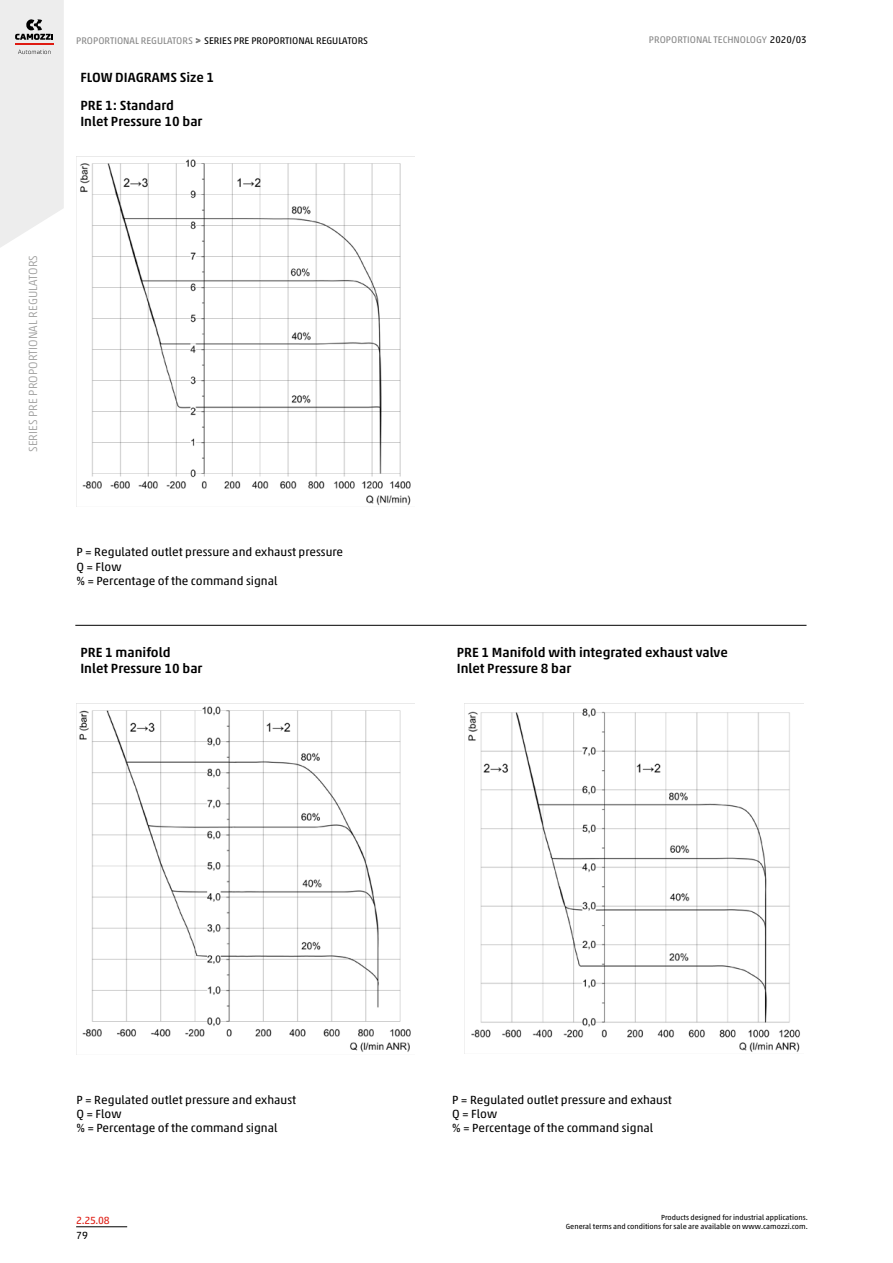
<style>
.page{position:relative;width:893px;height:1263px;background:#fff}
.page>*{position:absolute;margin:0;border:0;box-sizing:border-box;transform-origin:0 0}
.t1{font:500 13.5px/16.2px "Akko W1 G";color:#000}
.t2{font:12px/14.4px "Akko W1 G";color:#000}
.t3{font:300 12px "Akko W1 G";color:#9d9d9c}
.t4{font:10.5px "Akko W1 G";color:#df1b12}
.t5{font:10.5px "Akko W1 G";color:#000}
.t6{font:9.75px "Akko W1 G";color:#000}
.t7{font:9.75px "Akko W1 G";color:#878787}
.t8{font:7.5px/9px "Akko W1 G";color:#000;text-align:right}
.s1{color:#878787}
.s2{font-size:9px;color:#878787}
.s3{color:#000}
</style>
<div class="page">
<svg style="left:0;top:0;width:64px;height:248px;background:#eae9e9"></svg>
<hr style="left:76px;top:1226px;width:51px;height:1px;background:#000">
<img style="left:76px;top:156px;width:339px;height:351px">
<img style="left:76px;top:703px;width:339px;height:351px">
<img style="left:465px;top:703px;width:338px;height:349px">
<hr style="left:75px;top:625px;width:731px;height:1px;background:#000">
<p class="t6" style="left:76px;top:33px;width:294px"><span class="s1">PROPORTIONAL REGULATORS</span> <span class="s2">&gt;</span> SERIES PRE PROPORTIONAL REGULATORS</p>
<p class="t7" style="left:649px;top:33px;width:159px">PROPORTIONAL TECHNOLOGY <span class="s3">2020/03</span></p>
<p class="t1" style="left:80px;top:62px;width:135px;line-height:27.9px">FLOW DIAGRAMS Size 1<br>PRE 1: Standard</p>
<p class="t1" style="left:80px;top:112px;width:124px">Inlet Pressure 10 bar</p>
<p class="t3" style="left:24px;top:452px;width:198px;rotate:-90deg">SERIES PRE PROPORTIONAL REGULATORS</p>
<p class="t2" style="left:76px;top:544px;width:268px">P = Regulated outlet pressure and exhaust pressure<br>Q = Flow<br>% = Percentage of the command signal</p>
<p class="t1" style="left:80px;top:643px;width:124px">PRE 1 manifold<br>Inlet Pressure 10 bar</p>
<p class="t1" style="left:457px;top:643px;width:273px">PRE 1 Manifold with integrated exhaust valve<br>Inlet Pressure 8 bar</p>
<p class="t2" style="left:76px;top:1091px;width:221px">P = Regulated outlet pressure and exhaust<br>Q = Flow<br>% = Percentage of the command signal</p>
<p class="t2" style="left:452px;top:1091px;width:221px">P = Regulated outlet pressure and exhaust<br>Q = Flow<br>% = Percentage of the command signal</p>
<p class="t4" style="left:76px;top:1212px;width:35px">2.25.08</p>
<p class="t5" style="left:76px;top:1228px;width:13px">79</p>
<p class="t8" style="left:566px;top:1212px;width:243px">Products designed for industrial applications.<br>General terms and conditions for sale are available on www.camozzi.com.</p>
</div>
